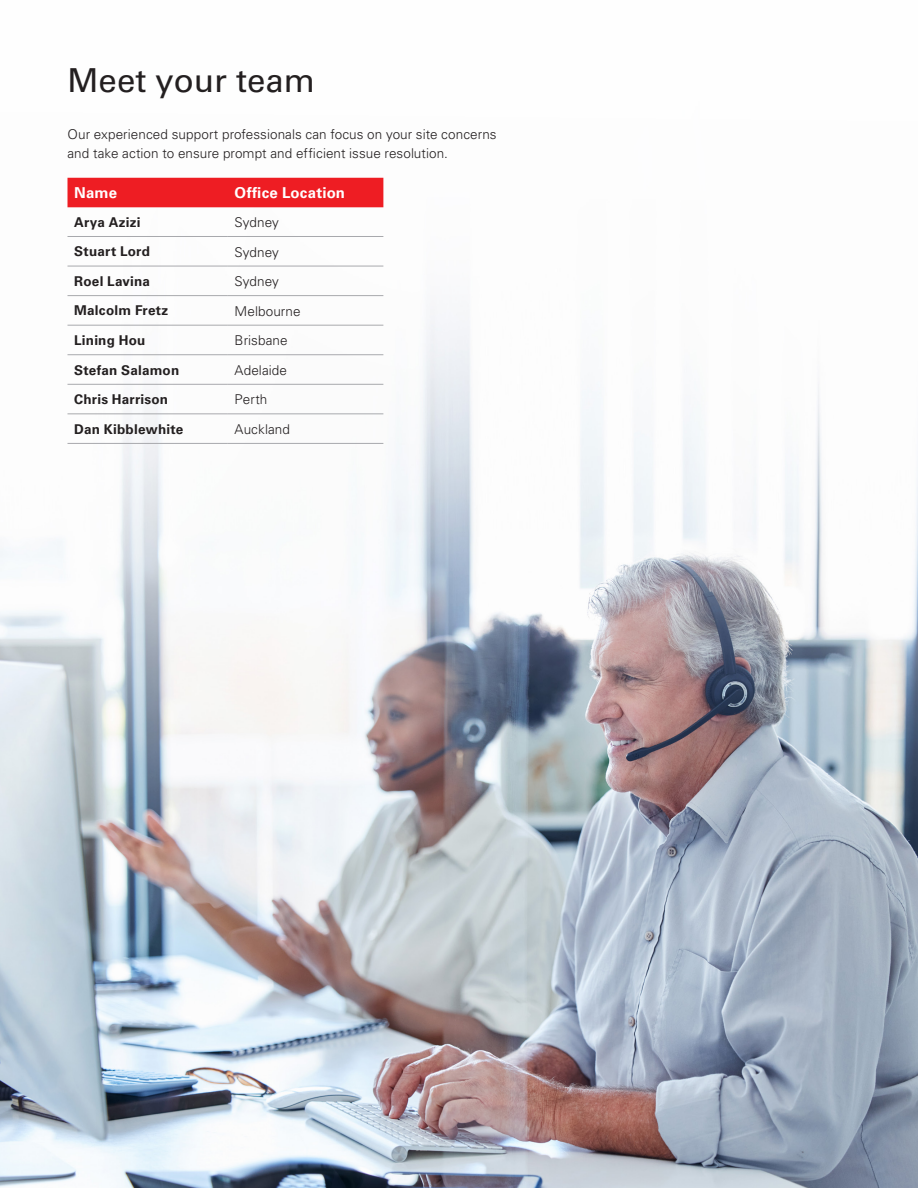
<style>
.page{position:relative;width:918px;height:1188px;background:#fff}
.page>*{position:absolute;margin:0;border:0;box-sizing:border-box;transform-origin:0 0}
.H01{font:33px "Univers";color:#231f20}
.Body{font:700 15px "Univers";letter-spacing:.015em;color:#fff}
.Body-2{font:300 13.5px/19.5px "Univers";letter-spacing:.005em;color:#231f20}
.Body-3{font:700 13.5px "Univers";letter-spacing:.015em;color:#231f20}
</style>
<div class="page">
<img style="left:0;top:177px;width:918px;height:1011px">
<div style="left:68px;top:178px;width:315px;height:29px;background:#ee1d23"></div>
<hr style="left:68px;top:236px;width:160px;height:1px;background:#a8a9ad">
<hr style="left:228px;top:236px;width:155px;height:1px;background:#a8a9ad">
<hr style="left:68px;top:266px;width:160px;height:1px;background:#a8a9ad">
<hr style="left:228px;top:266px;width:155px;height:1px;background:#a8a9ad">
<hr style="left:68px;top:295px;width:160px;height:1px;background:#a8a9ad">
<hr style="left:228px;top:295px;width:155px;height:1px;background:#a8a9ad">
<hr style="left:68px;top:325px;width:160px;height:1px;background:#a8a9ad">
<hr style="left:228px;top:325px;width:155px;height:1px;background:#a8a9ad">
<hr style="left:68px;top:354px;width:160px;height:1px;background:#a8a9ad">
<hr style="left:228px;top:354px;width:155px;height:1px;background:#a8a9ad">
<hr style="left:68px;top:384px;width:160px;height:1px;background:#a8a9ad">
<hr style="left:228px;top:384px;width:155px;height:1px;background:#a8a9ad">
<hr style="left:68px;top:413px;width:160px;height:1px;background:#a8a9ad">
<hr style="left:228px;top:413px;width:155px;height:1px;background:#a8a9ad">
<hr style="left:68px;top:443px;width:160px;height:1px;background:#a8a9ad">
<hr style="left:228px;top:443px;width:155px;height:1px;background:#a8a9ad">
<p class="H01" style="left:68px;top:61px;width:249px">Meet your team</p>
<p class="Body-2" style="left:68px;top:124px;width:431px">Our experienced support professionals can focus on your site concerns and take action to ensure prompt and efficient issue resolution.</p>
<p class="Body" style="left:74px;top:184px;width:44px">Name</p>
<p class="Body" style="left:235px;top:184px;width:112px">Office Location</p>
<p class="Body-3" style="left:74px;top:214px;width:68px">Arya Azizi</p>
<p class="Body-2" style="left:235px;top:213px;width:46px">Sydney</p>
<p class="Body-3" style="left:74px;top:244px;width:77px">Stuart Lord</p>
<p class="Body-2" style="left:235px;top:242px;width:46px">Sydney</p>
<p class="Body-3" style="left:74px;top:273px;width:77px">Roel Lavina</p>
<p class="Body-2" style="left:235px;top:272px;width:46px">Sydney</p>
<p class="Body-3" style="left:74px;top:303px;width:96px">Malcolm Fretz</p>
<p class="Body-2" style="left:235px;top:301px;width:68px">Melbourne</p>
<p class="Body-3" style="left:74px;top:332px;width:73px">Lining Hou</p>
<p class="Body-2" style="left:235px;top:331px;width:55px">Brisbane</p>
<p class="Body-3" style="left:74px;top:362px;width:107px">Stefan Salamon</p>
<p class="Body-2" style="left:235px;top:360px;width:54px">Adelaide</p>
<p class="Body-3" style="left:74px;top:391px;width:95px">Chris Harrison</p>
<p class="Body-2" style="left:235px;top:390px;width:34px">Perth</p>
<p class="Body-3" style="left:74px;top:421px;width:111px">Dan Kibblewhite</p>
<p class="Body-2" style="left:235px;top:419px;width:57px">Auckland</p>
</div>
